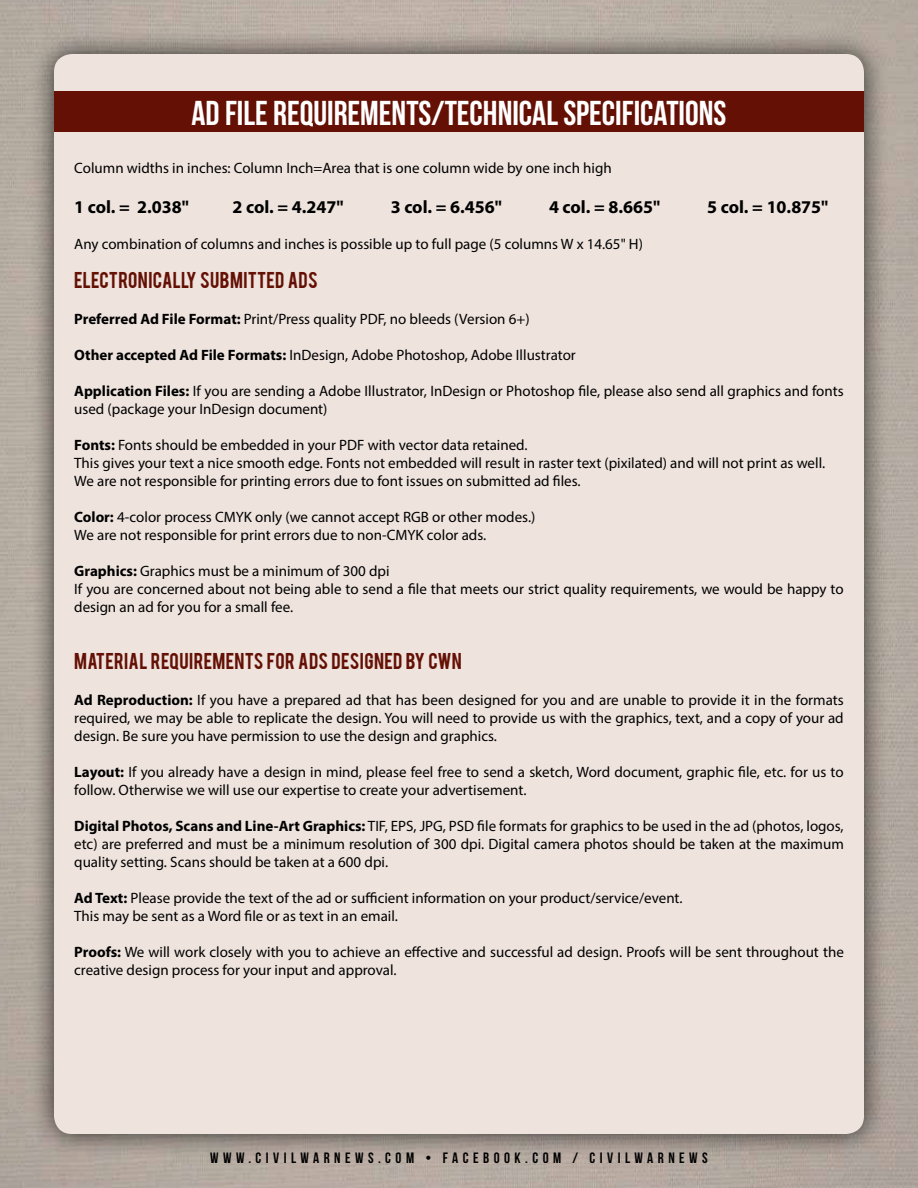
<style>
.page{position:relative;width:918px;height:1188px;background:#fff}
.page>*{position:absolute;margin:0;border:0;box-sizing:border-box;transform-origin:0 0}
.t1{font:700 34.5px "Bebas Neue";color:#fff}
.t2{font:18px "Bebas";letter-spacing:.02em;color:#641004}
.t3{font:700 18px "Myriad Pro";color:#000}
.t4{font:15px/18px "Myriad Pro";color:#000}
.t5{font:700 15px "Bebas Neue";letter-spacing:.3em;color:#000}
.s1{font-weight:700}
</style>
<div class="page">
<img style="left:0;top:0;width:724px;height:395px">
<img style="left:724px;top:0;width:194px;height:1188px">
<img style="left:0;top:818px;width:724px;height:370px">
<div style="left:28px;top:28px;width:861px;height:1131px;background:#000;opacity:.75"></div>
<div style="left:54px;top:54px;width:810px;height:1080px;background:#eee3dd;border-radius:18px"></div>
<div style="left:54px;top:92px;width:810px;height:40px;background:#641004"></div>
<h1 class="t1" style="left:192px;top:94px;width:536px">AD FILE REQUIREMENTS/TECHNICAL SPECIFICATIONS</h1>
<p class="t4" style="left:74px;top:159px;width:539px">Column widths in inches: Column Inch=Area that is one column wide by one inch high</p>
<p class="t3" style="left:74px;top:195px;width:116px">1 col. = 2.038"</p>
<p class="t3" style="left:233px;top:195px;width:113px">2 col. = 4.247"</p>
<p class="t3" style="left:391px;top:195px;width:113px">3 col. = 6.456"</p>
<p class="t3" style="left:549px;top:195px;width:113px">4 col. = 8.665"</p>
<p class="t3" style="left:707px;top:195px;width:123px">5 col. = 10.875"</p>
<p class="t4" style="left:74px;top:235px;width:570px">Any combination of columns and inches is possible up to full page (5 columns W x 14.65" H)</p>
<p class="t2" style="left:74px;top:267px;width:245px">ELECTRONICALLY SUBMITTED ADS</p>
<p class="t4" style="left:74px;top:310px;width:457px"><span class="s1">Preferred Ad File Format:</span> Print/Press quality PDF, no bleeds (Version 6+)</p>
<p class="t4" style="left:74px;top:346px;width:503px"><span class="s1">Other accepted Ad File Formats:</span> InDesign, Adobe Photoshop, Adobe Illustrator</p>
<p class="t4" style="left:74px;top:382px;width:771px"><span class="s1">Application Files:</span> If you are sending a Adobe Illustrator, InDesign or Photoshop file, please also send all graphics and fonts used (package your InDesign document)</p>
<p class="t4" style="left:74px;top:436px;width:752px"><span class="s1">Fonts:</span> Fonts should be embedded in your PDF with vector data retained.<br>This gives your text a nice smooth edge. Fonts not embedded will result in raster text (pixilated) and will not print as well.<br>We are not responsible for printing errors due to font issues on submitted ad files.</p>
<p class="t4" style="left:74px;top:508px;width:463px"><span class="s1">Color:</span> 4-color process CMYK only (we cannot accept RGB or other modes.)<br>We are not responsible for print errors due to non-CMYK color ads.</p>
<p class="t4" style="left:74px;top:562px;width:771px"><span class="s1">Graphics:</span> Graphics must be a minimum of 300 dpi<br>If you are concerned about not being able to send a file that meets our strict quality requirements, we would be happy to design an ad for you for a small fee.</p>
<p class="t2" style="left:74px;top:648px;width:389px">MATERIAL REQUIREMENTS FOR ADS DESIGNED BY CWN</p>
<p class="t4" style="left:74px;top:691px;width:771px;text-align:justify"><span class="s1">Ad Reproduction:</span> If you have a prepared ad that has been designed for you and are unable to provide it in the formats required, we may be able to replicate the design. You will need to provide us with the graphics, text, and a copy of your ad design. Be sure you have permission to use the design and graphics.</p>
<p class="t4" style="left:74px;top:763px;width:771px"><span class="s1">Layout:</span> If you already have a design in mind, please feel free to send a sketch, Word document, graphic file, etc. for us to follow. Otherwise we will use our expertise to create your advertisement.</p>
<p class="t4" style="left:74px;top:817px;width:771px;text-align:justify"><span class="s1">Digital Photos, Scans and Line-Art Graphics:</span> TIF, EPS, JPG, PSD file formats for graphics to be used in the ad (photos, logos, etc) are preferred and must be a minimum resolution of 300 dpi. Digital camera photos should be taken at the maximum quality setting. Scans should be taken at a 600 dpi.</p>
<p class="t4" style="left:74px;top:889px;width:610px"><span class="s1">Ad Text:</span> Please provide the text of the ad or sufficient information on your product/service/event.<br>This may be sent as a Word file or as text in an email.</p>
<p class="t4" style="left:74px;top:943px;width:771px"><span class="s1">Proofs:</span> We will work closely with you to achieve an effective and successful ad design. Proofs will be sent throughout the creative design process for your input and approval.</p>
<p class="t5" style="left:210px;top:1149px;width:499px">WWW.CIVILWARNEWS.COM • FACEBOOK.COM / CIVILWARNEWS</p>
</div>
